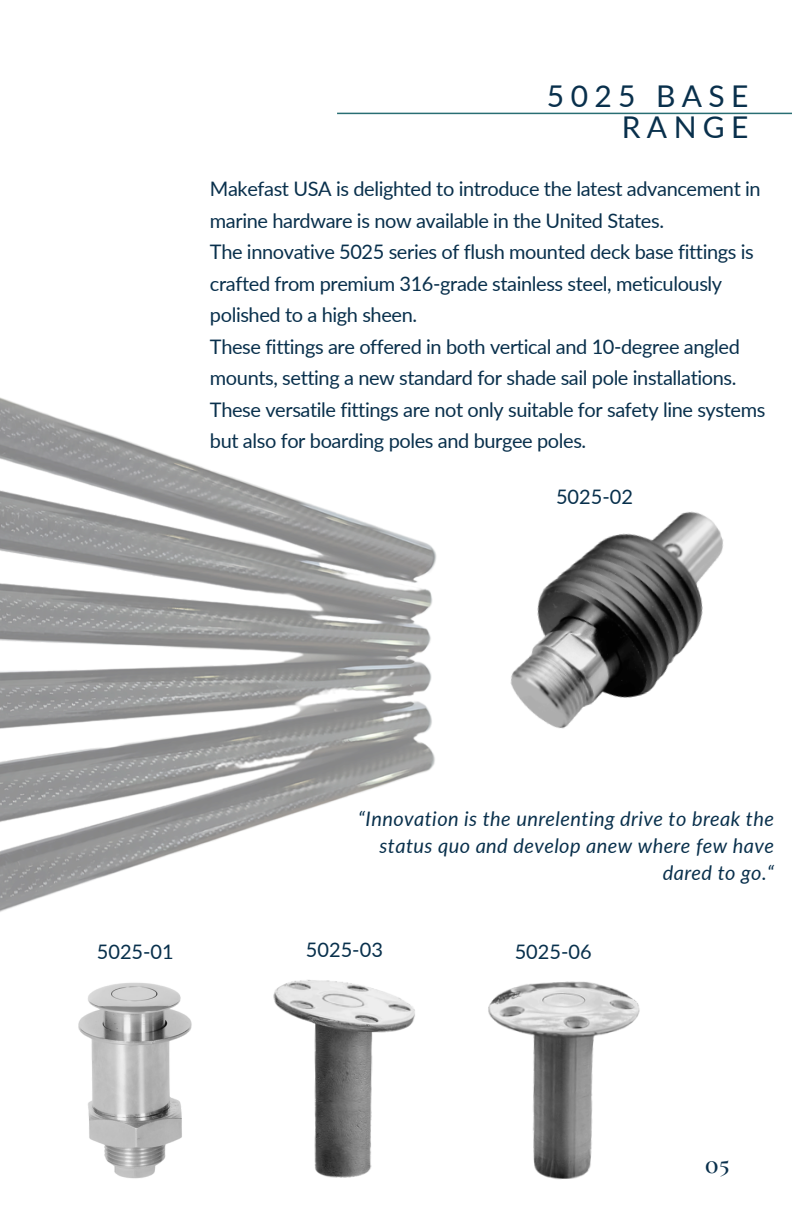
<style>
.page{position:relative;width:792px;height:1224px;background:#fff}
.page>*{position:absolute;margin:0;border:0;box-sizing:border-box;transform-origin:0 0}
.t1{font:30px/31.6px "Lato";letter-spacing:.215em;color:#09304c;text-align:right}
.t2{font:600 24.4px "Cormorant SC";color:#09304c}
.t3{font:20px/31.6px "Lato";letter-spacing:-.02em;color:#09304c}
.t4{font:italic 20px "Lato";letter-spacing:.02em;color:#09304c}
.t5{font:20px "Lato";color:#08304c}
</style>
<div class="page">
<img style="left:0;top:397px;width:437px;height:515px">
<img style="left:78px;top:982px;width:114px;height:197px">
<img style="left:510px;top:511px;width:213px;height:218px">
<hr style="left:337px;top:113px;width:455px;height:1px;background:#296e73">
<img style="left:273px;top:980px;width:142px;height:198px">
<img style="left:488px;top:981px;width:152px;height:199px">
<p class="t1" style="left:547px;top:79px;width:203px">5025 BASE<br>RANGE</p>
<p class="t3" style="left:210px;top:173px;width:552px">Makefast USA is delighted to introduce the latest advancement in marine hardware is now available in the United States.</p>
<p class="t3" style="left:210px;top:236px;width:545px">The innovative 5025 series of flush mounted deck base fittings is crafted from premium 316-grade stainless steel, meticulously polished to a high sheen.</p>
<p class="t3" style="left:210px;top:330px;width:557px">These fittings are offered in both vertical and 10-degree angled mounts, setting a new standard for shade sail pole installations.<br>These versatile fittings are not only suitable for safety line systems but also for boarding poles and burgee poles.</p>
<p class="t5" style="left:556px;top:485px;width:79px">5025-02</p>
<p class="t5" style="left:97px;top:939px;width:79px">5025-01</p>
<p class="t4" style="left:358px;top:806px;width:417px">“Innovation is the unrelenting drive to break the</p>
<p class="t4" style="left:380px;top:833px;width:396px">status quo and develop anew where few have</p>
<p class="t4" style="left:663px;top:860px;width:113px">dared to go.“</p>
<p class="t5" style="left:306px;top:937px;width:79px">5025-03</p>
<p class="t5" style="left:515px;top:939px;width:79px">5025-06</p>
<p class="t2" style="left:705px;top:1151px;width:26px">05</p>
</div>
